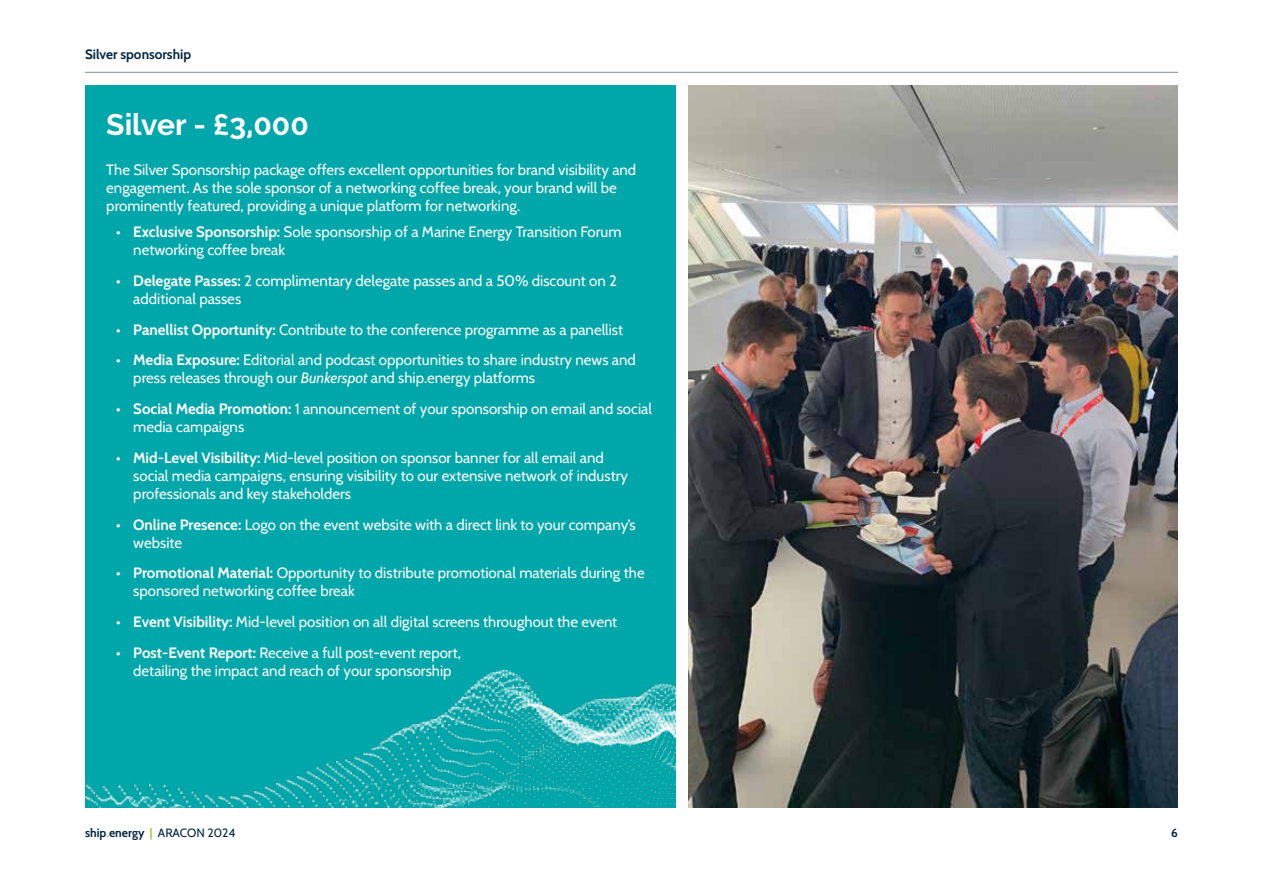
<style>
.page{position:relative;width:1263px;height:893px;background:#fff}
.page>*{position:absolute;margin:0;border:0;box-sizing:border-box;transform-origin:0 0}
.t1{font:700 30px "Raleway";color:#fff}
.t2{font:15px/18px "Cabin";color:#fff}
.t3{font:700 13.5px "Cabin";color:#032742}
.t4{font:700 12px "Cabin";color:#032742}
.s1{font-weight:700}
.s2{font-style:italic}
.s3{color:#9ecc4a}
.s4{font-weight:400}
</style>
<div class="page">
<hr style="left:85px;top:72px;width:1093px;height:1px;background:#8492a6">
<img style="left:688px;top:85px;width:490px;height:723px">
<div style="left:85px;top:85px;width:590px;height:723px;background:#00a7aa"></div>
<img style="left:85px;top:671px;width:590px;height:137px">
<p class="t3" style="left:85px;top:44px;width:108px">Silver sponsorship</p>
<h1 class="t1" style="left:106px;top:107px;width:204px">Silver - £3,000</h1>
<p class="t2" style="left:106px;top:159px;width:531px">The Silver Sponsorship package offers excellent opportunities for brand visibility and engagement. As the sole sponsor of a networking coffee break, your brand will be prominently featured, providing a unique platform for networking.</p>
<p class="t2" style="left:133px;top:222px;width:490px;text-indent:-17px"><span class="s1">• Exclusive Sponsorship:</span> Sole sponsorship of a Marine Energy Transition Forum networking coffee break</p>
<p class="t2" style="left:133px;top:271px;width:485px;text-indent:-17px"><span class="s1">• Delegate Passes:</span> 2 complimentary delegate passes and a 50% discount on 2 additional passes</p>
<p class="t2" style="left:116px;top:319px;width:508px"><span class="s1">• Panellist Opportunity:</span> Contribute to the conference programme as a panellist</p>
<p class="t2" style="left:133px;top:350px;width:504px;text-indent:-17px"><span class="s1">• Media Exposure:</span> Editorial and podcast opportunities to share industry news and press releases through our <span class="s2">Bunkerspot</span> and ship.energy platforms</p>
<p class="t2" style="left:133px;top:399px;width:520px;text-indent:-17px"><span class="s1">• Social Media Promotion:</span> 1 announcement of your sponsorship on email and social media campaigns</p>
<p class="t2" style="left:133px;top:448px;width:496px;text-indent:-17px"><span class="s1">• Mid-Level Visibility:</span> Mid-level position on sponsor banner for all email and social media campaigns, ensuring visibility to our extensive network of industry professionals and key stakeholders</p>
<p class="t2" style="left:133px;top:514px;width:504px;text-indent:-17px"><span class="s1">• Online Presence:</span> Logo on the event website with a direct link to your company’s website</p>
<p class="t2" style="left:133px;top:563px;width:513px;text-indent:-17px"><span class="s1">• Promotional Material:</span> Opportunity to distribute promotional materials during the sponsored networking coffee break</p>
<p class="t2" style="left:116px;top:612px;width:502px"><span class="s1">• Event Visibility:</span> Mid-level position on all digital screens throughout the event</p>
<p class="t2" style="left:116px;top:643px;width:346px;text-align:center"><span class="s1">• Post-Event Report:</span> Receive a full post-event report, detailing the impact and reach of your sponsorship</p>
<p class="t4" style="left:85px;top:823px;width:152px">ship<span class="s3">.</span>energy <span class="s3">|</span> <span class="s4">ARACON 2024</span></p>
<p class="t4" style="left:1171px;top:823px;width:8px">6</p>
</div>
